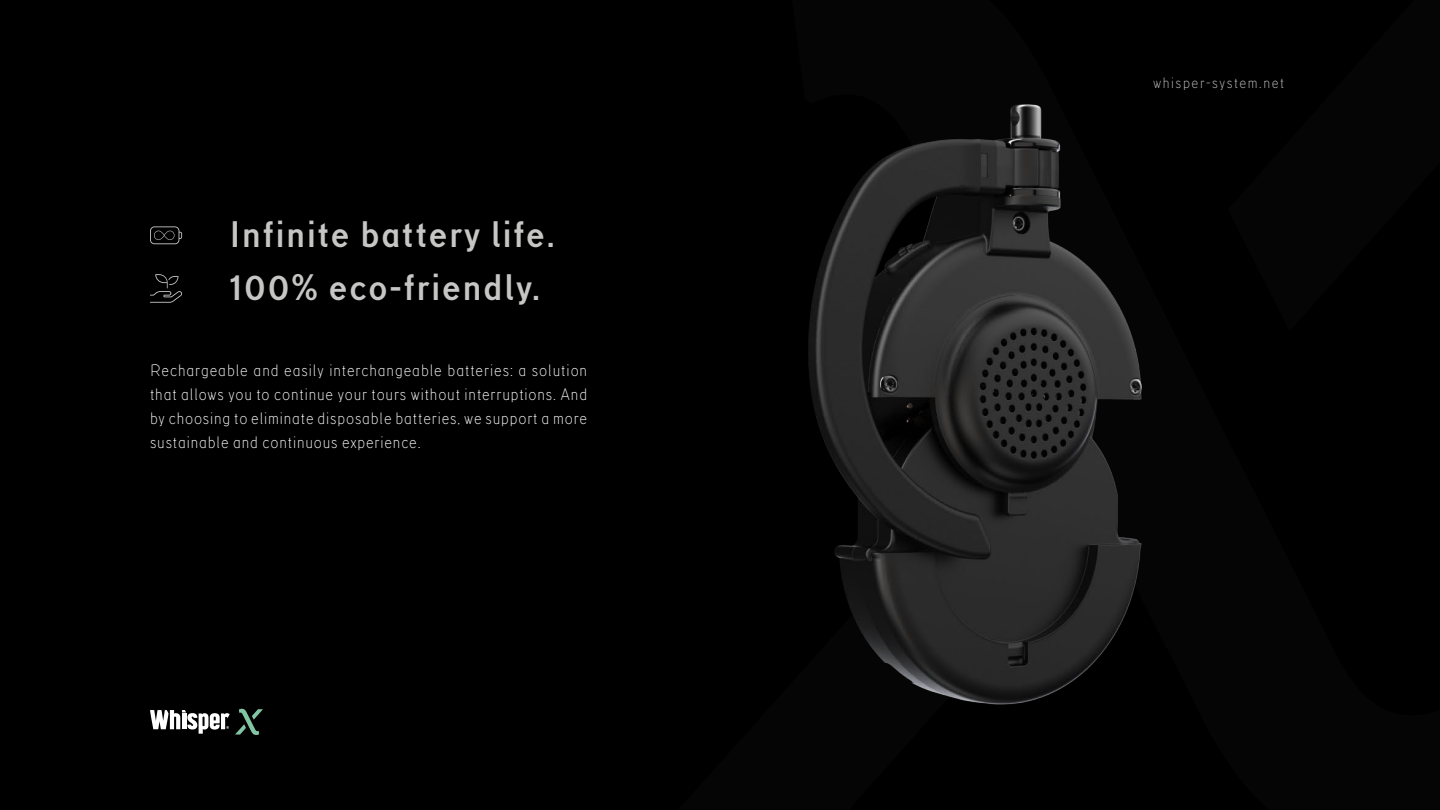
<style>
.page{position:relative;width:1440px;height:810px;background:#000}
.page>*{position:absolute;margin:0;border:0;box-sizing:border-box;transform-origin:0 0}
.t1{font:700 37.5px "TT Corals";letter-spacing:.05em;color:#c6c6c5}
.t2{font:300 16.5px/24px "TT Corals";letter-spacing:.05em;color:#fff;text-align:justify}
.t3{font:300 15px "TT Corals";letter-spacing:.1em;color:#c6c6c5}
</style>
<div class="page">
<svg style="left:150px;top:226px;width:32px;height:18px"></svg>
<svg style="left:150px;top:274px;width:32px;height:29px"></svg>
<img style="left:240px;top:104px;width:902px;height:605px">
<svg style="left:150px;top:709px;width:113px;height:26px"></svg>
<h1 class="t1" style="left:230px;top:212px;width:326px">Infinite battery life.</h1>
<h1 class="t1" style="left:230px;top:265px;width:312px">100% eco-friendly.</h1>
<p class="t2" style="left:150px;top:358px;width:439px">Rechargeable and easily interchangeable batteries: a solution that allows you to continue your tours without interruptions. And by choosing to eliminate disposable batteries, we support a more sustainable and continuous experience.</p>
<p class="t3" style="left:1153px;top:74px;width:133px">whisper-system.net</p>
</div>
